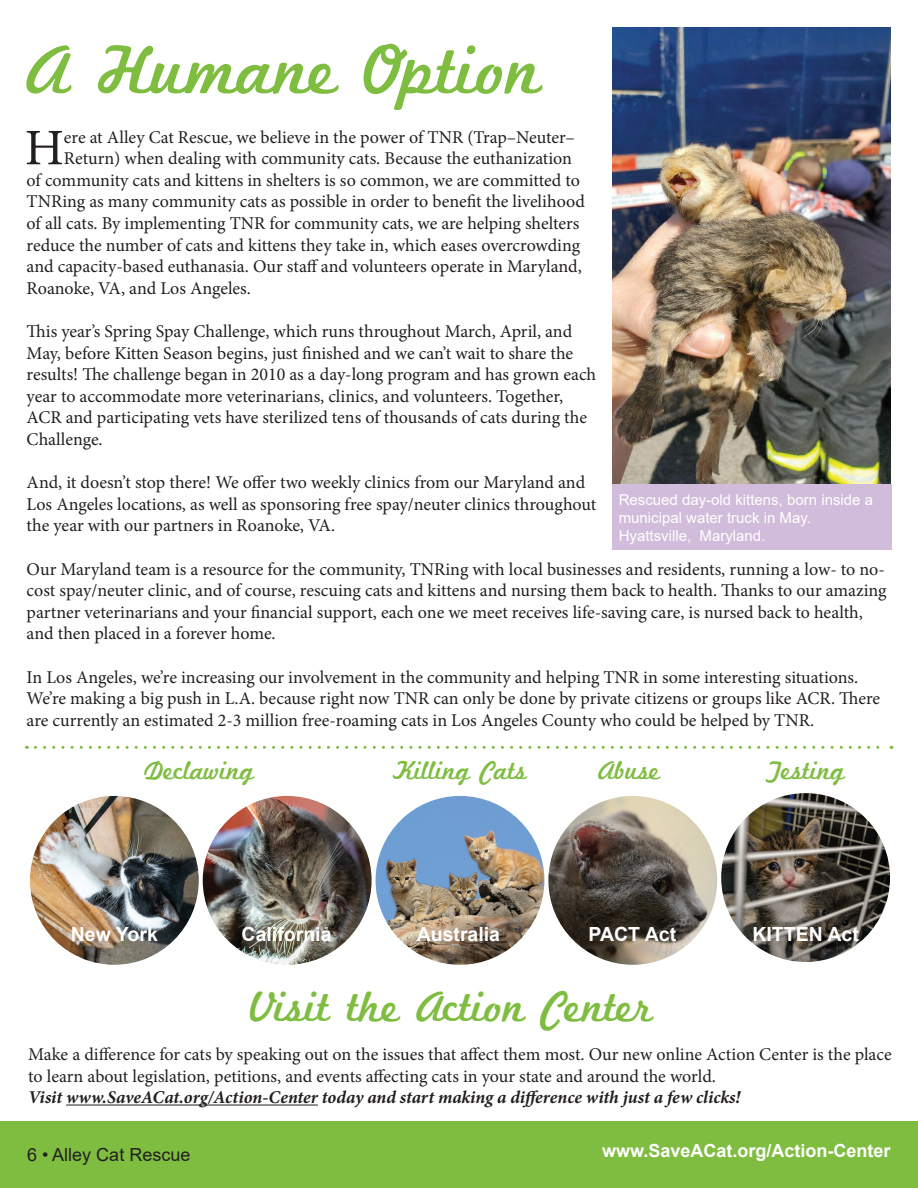
<style>
.page{position:relative;width:918px;height:1188px;background:#fff}
.page>*{position:absolute;margin:0;border:0;box-sizing:border-box;transform-origin:0 0}
.t1{font:72px "Marketing Script";color:#7fbd41}
.t2{font:51.3px "Minion Pro";color:#231f20}
.t3{font:45px "Marketing Script";color:#7fbd41}
.t4{font:27px "Marketing Script";color:#7fbd41}
.t5{font:700 19.5px "Arial";color:#fff}
.t6{font:18px/21.6px "Minion Pro";letter-spacing:-.005em;color:#231f20}
.t7{font:italic 700 18px "Minion Pro";letter-spacing:-.005em;color:#231f20}
.t8{font:700 18px "Arial";color:#fff}
.t9{font:18px "Arial";color:#231f20}
.t10{font:15px/18px "Arial";color:#fff}
</style>
<div class="page">
<div style="left:0;top:1122px;width:918px;height:66px;background:#7fbd41"></div>
<hr style="left:66px;top:1105px;width:252px;height:1px;background:#231f20">
<img style="left:612px;top:27px;width:279px;height:457px">
<div style="left:612px;top:484px;width:280px;height:65px;background:#d1bddb"></div>
<img style="left:30px;top:796px;width:169px;height:169px;border-radius:84px">
<img style="left:203px;top:796px;width:169px;height:169px;border-radius:84px">
<img style="left:376px;top:796px;width:168px;height:169px;border-radius:84px">
<img style="left:548px;top:796px;width:169px;height:169px;border-radius:84px">
<img style="left:721px;top:793px;width:169px;height:169px;border-radius:84px">
<svg style="left:35px;top:746px;width:857px;height:3px"></svg>
<h1 class="t1" style="left:27px;top:27px;width:516px">A Humane Option</h1>
<h2 class="t2" style="left:25px;top:114px;width:41px">H</h2>
<p class="t6" style="left:64px;top:126px;width:512px">ere at Alley Cat Rescue, we believe in the power of TNR (Trap–Neuter–</p>
<p class="t6" style="left:64px;top:148px;width:510px">Return) when dealing with community cats. Because the euthanization</p>
<p class="t6" style="left:27px;top:169px;width:555px">of community cats and kittens in shelters is so common, we are committed to</p>
<p class="t6" style="left:27px;top:191px;width:560px">TNRing as many community cats as possible in order to benefit the livelihood</p>
<p class="t6" style="left:27px;top:213px;width:554px">of all cats. By implementing TNR for community cats, we are helping shelters</p>
<p class="t6" style="left:27px;top:234px;width:555px">reduce the number of cats and kittens they take in, which eases overcrowding</p>
<p class="t6" style="left:27px;top:256px;width:557px">and capacity-based euthanasia. Our staff and volunteers operate in Maryland,</p>
<p class="t6" style="left:27px;top:277px;width:226px">Roanoke, VA, and Los Angeles.</p>
<p class="t6" style="left:27px;top:321px;width:571px">This year’s Spring Spay Challenge, which runs throughout March, April, and May, before Kitten Season begins, just finished and we can’t wait to share the results! The challenge began in 2010 as a day-long program and has grown each year to accommodate more veterinarians, clinics, and volunteers. Together, ACR and participating vets have sterilized tens of thousands of cats during the Challenge.</p>
<p class="t6" style="left:27px;top:472px;width:571px">And, it doesn’t stop there! We offer two weekly clinics from our Maryland and<br>Los Angeles locations, as well as sponsoring free spay/neuter clinics throughout the year with our partners in Roanoke, VA.</p>
<p class="t6" style="left:27px;top:558px;width:861px">Our Maryland team is a resource for the community, TNRing with local businesses and residents, running a low- to no&shy;cost spay/neuter clinic, and of course, rescuing cats and kittens and nursing them back to health. Thanks to our amazing partner veterinarians and your financial support, each one we meet receives life-saving care, is nursed back to health, and then placed in a forever home.</p>
<p class="t6" style="left:27px;top:666px;width:855px">In Los Angeles, we’re increasing our involvement in the community and helping TNR in some interesting situations.<br>We’re making a big push in L.A. because right now TNR can only be done by private citizens or groups like ACR. There are currently an estimated 2-3 million free-roaming cats in Los Angeles County who could be helped by TNR.</p>
<p class="t10" style="left:619px;top:491px;width:256px">Rescued day-old kittens, born inside a municipal water truck in May.<br>Hyattsville, Maryland.</p>
<h3 class="t4" style="left:144px;top:754px;width:112px">Declawing</h3>
<h3 class="t4" style="left:393px;top:754px;width:135px">Killing Cats</h3>
<h3 class="t4" style="left:598px;top:754px;width:63px">Abuse</h3>
<h3 class="t4" style="left:766px;top:754px;width:81px">Testing</h3>
<p class="t5" style="left:71px;top:921px;width:89px">New York</p>
<p class="t5" style="left:242px;top:921px;width:91px">California</p>
<p class="t5" style="left:417px;top:921px;width:85px">Australia</p>
<p class="t5" style="left:589px;top:921px;width:89px">PACT Act</p>
<p class="t5" style="left:752px;top:921px;width:108px">KITTEN Act</p>
<h3 class="t3" style="left:250px;top:980px;width:404px">Visit the Action Center</h3>
<p class="t6" style="left:28px;top:1044px;width:865px">Make a difference for cats by speaking out on the issues that affect them most. Our new online Action Center is the place to learn about legislation, petitions, and events affecting cats in your state and around the world.</p>
<p class="t7" style="left:28px;top:1085px;width:714px">Visit www.SaveACat.org/Action-Center today and start making a difference with just a few clicks!</p>
<p class="t9" style="left:27px;top:1142px;width:165px">6 • Alley Cat Rescue</p>
<p class="t8" style="left:602px;top:1138px;width:290px">www.SaveACat.org/Action-Center</p>
</div>
